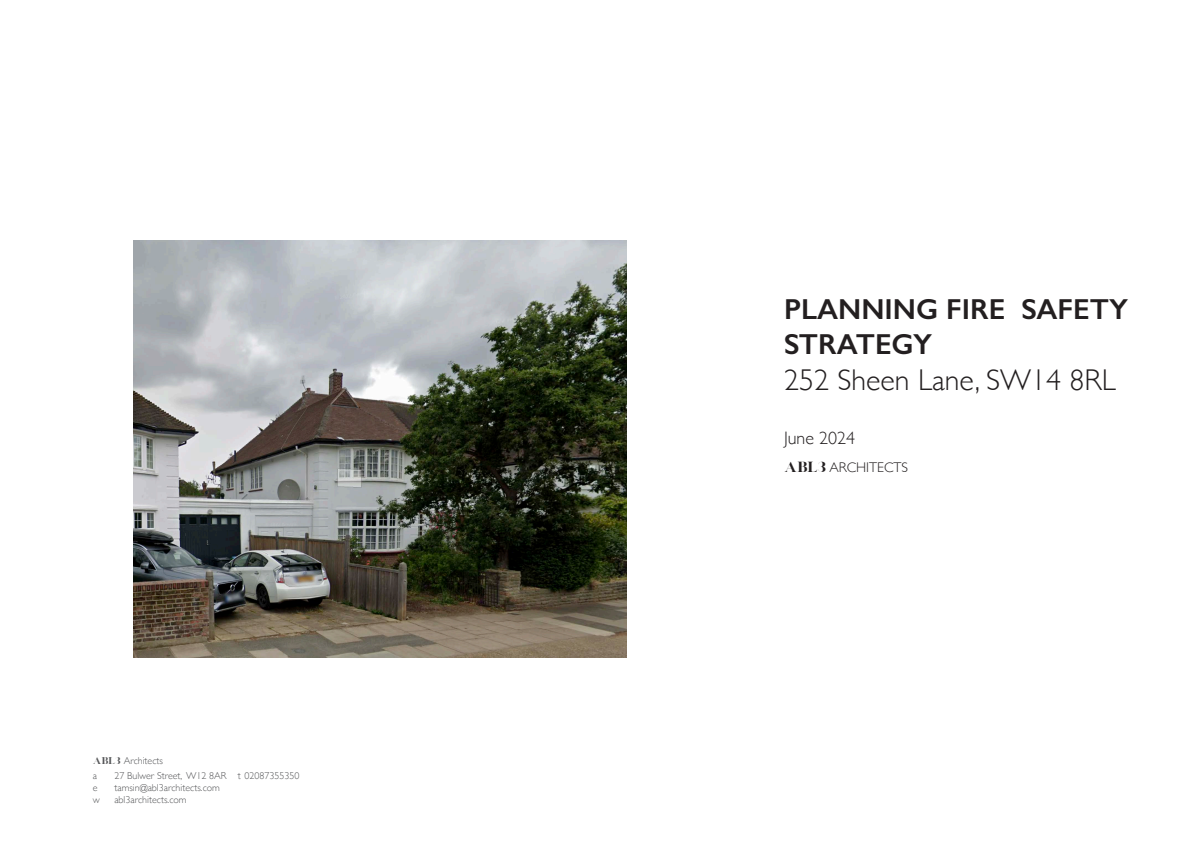
<style>
.page{position:relative;width:1191px;height:842px;background:#fff}
.page>*{position:absolute;margin:0;border:0;box-sizing:border-box;transform-origin:0 0}
.t1{font:300 30px "Gill Sans";color:#231f20}
.t2{font:600 29px/34.8px "Gill Sans";color:#231f20}
.t3{font:300 18px "Gill Sans";color:#231f20}
.t4{font:300 14px "Gill Sans";color:#231f20}
.Contact_Back_Cover{font:300 10px "Gill Sans";color:#57585a}
.Subheading{font:300 10px "Gill Sans";color:#57585a}
.s1{font-family:"London";font-weight:400;font-size:8px}
.s2{font-family:"London";font-weight:400;font-size:12px}
</style>
<div class="page">
<img style="left:133px;top:241px;width:493px;height:417px">
<p class="Subheading" style="left:93px;top:753px;width:72px"><span class="s1">ABL3</span> Architects</p>
<p class="Contact_Back_Cover" style="left:93px;top:768px;width:6px">a</p>
<p class="Contact_Back_Cover" style="left:114px;top:768px;width:186px">27 Bulwer Street, W12 8AR t 02087355350</p>
<p class="Contact_Back_Cover" style="left:93px;top:780px;width:6px">e</p>
<p class="Contact_Back_Cover" style="left:114px;top:780px;width:107px">tamsin@abl3architects.com</p>
<p class="Contact_Back_Cover" style="left:93px;top:792px;width:9px">w</p>
<p class="Contact_Back_Cover" style="left:114px;top:792px;width:74px">abl3architects.com</p>
<p class="t2" style="left:784px;top:291px;width:345px">PLANNING FIRE SAFETY<br>STRATEGY</p>
<p class="t1" style="left:784px;top:356px;width:333px">252 Sheen Lane, SW14 8RL</p>
<p class="t3" style="left:784px;top:424px;width:73px">June 2024</p>
<p class="t4" style="left:784px;top:457px;width:126px"><span class="s2">ABL3</span> ARCHITECTS</p>
</div>
